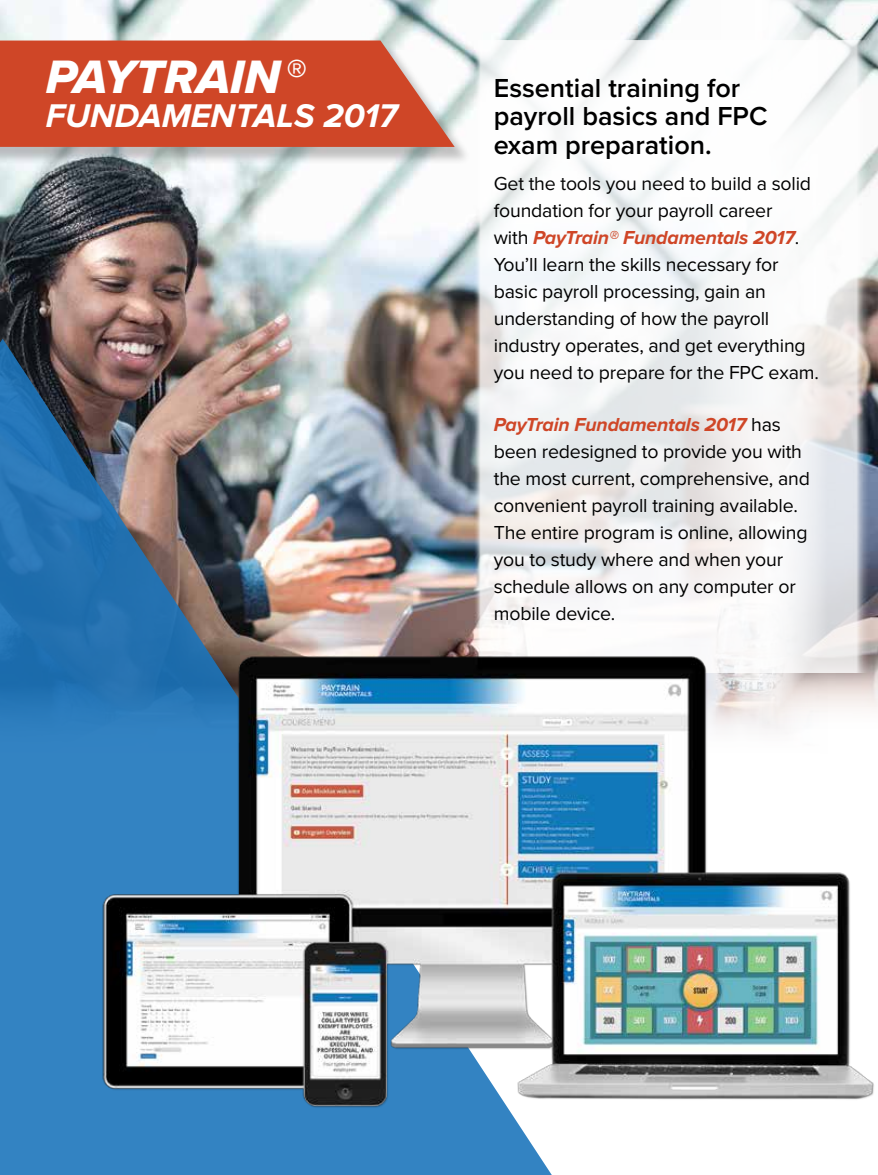
<style>
.page{position:relative;width:878px;height:1175px;background:#fff}
.page>*{position:absolute;margin:0;border:0;box-sizing:border-box;transform-origin:0 0}
.t1{font:48.6px "Proxima Nova Extrabld It";color:#fff}
.t2{font:42px "Proxima Nova Extrabld";color:#fff}
.t3{font:italic 700 34.05px "Proxima Nova";color:#fff}
.t4{font:600 27px/28.5px "Proxima Nova";color:#000}
.t5{font:19.5px/27px "Proxima Nova";letter-spacing:-.01em;color:#000}
.s1{font-weight:700;font-style:italic;color:#cf4627}
</style>
<div class="page">
<img style="left:0;top:0;width:689px;height:339px">
<img style="left:784px;top:0;width:94px;height:641px">
<img style="left:0;top:339px;width:551px;height:835px">
<svg style="left:474px;top:40px;width:395px;height:601px;fill:#f5f5f6"></svg>
<img style="left:42px;top:641px;width:836px;height:488px">
<div style="left:0;top:43px;width:472px;height:122px;background:#000;opacity:.24"></div>
<svg style="left:0;top:41px;width:454px;height:106px;background:#d15336"></svg>
<div style="left:463px;top:47px;width:334px;height:142px;background:#fff"></div>
<h2 class="t2" style="left:286px;top:49px;width:22px">®</h2>
<h1 class="t1" style="left:46px;top:48px;width:236px">PAYTRAIN</h1>
<h3 class="t3" style="left:46px;top:96px;width:353px">FUNDAMENTALS 2017</h3>
<h3 class="t4" style="left:494px;top:74px;width:275px">Essential training for payroll basics and FPC exam preparation.</h3>
<p class="t5" style="left:494px;top:170px;width:326px">Get the tools you need to build a solid foundation for your payroll career<br>with <span class="s1">PayTrain® Fundamentals 2017</span>.<br>You’ll learn the skills necessary for basic payroll processing, gain an understanding of how the payroll industry operates, and get everything you need to prepare for the FPC exam.</p>
<p class="t5" style="left:494px;top:412px;width:317px"><span class="s1">PayTrain Fundamentals 2017</span> has been redesigned to provide you with the most current, comprehensive, and convenient payroll training available.<br>The entire program is online, allowing you to study where and when your schedule allows on any computer or mobile device.</p>
</div>
